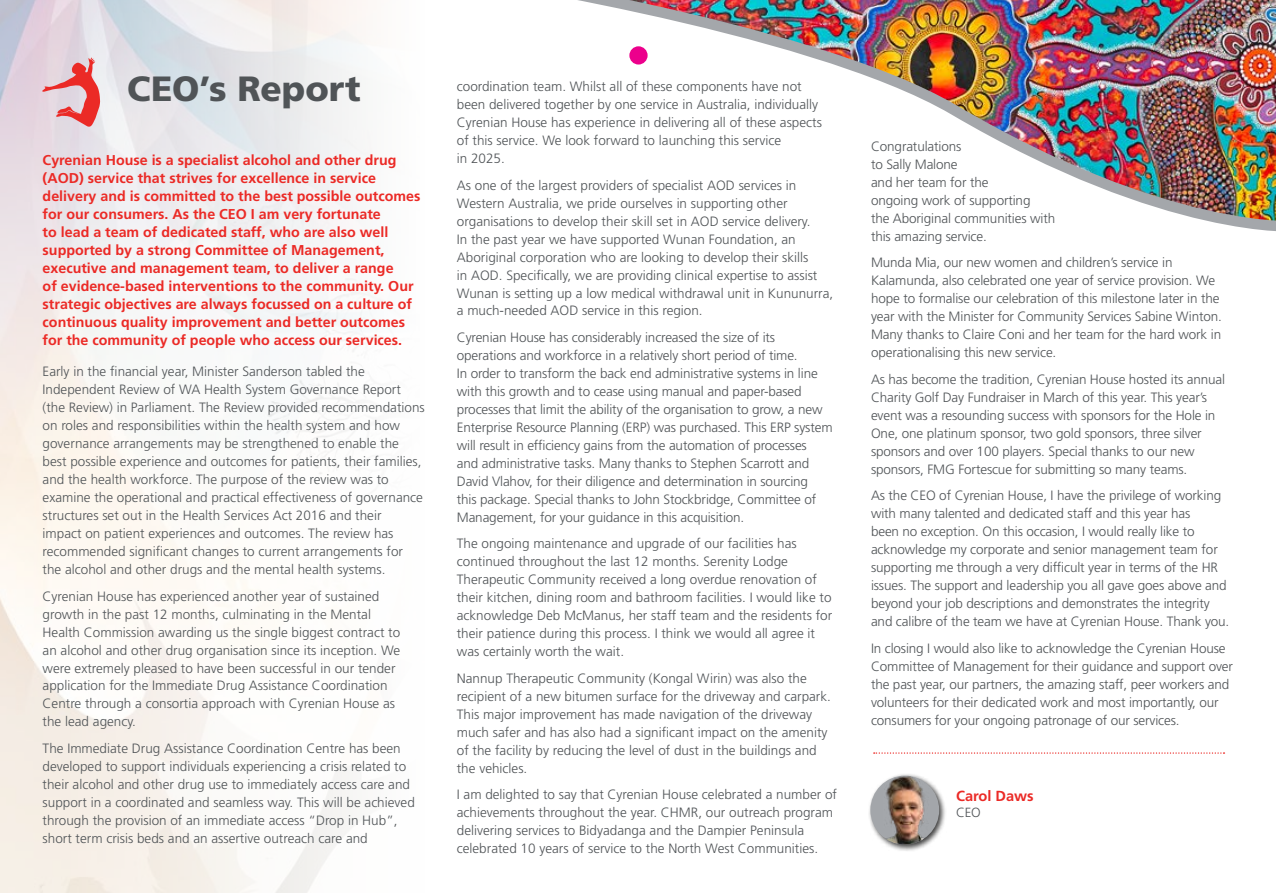
<style>
.page{position:relative;width:1276px;height:893px;background:#fff}
.page>*{position:absolute;margin:0;border:0;box-sizing:border-box;transform-origin:0 0}
.t1{font:900 35.1px "Frutiger LT Std";color:#505457}
.t2{font:700 14.55px "Frutiger LT Std";color:#eb2a26}
.t3{font:700 14.25px/18px "Frutiger LT Std";color:#eb2a26}
.t4{font:300 13.5px/18px "Frutiger LT Std";color:#505457}
.t5{font:300 13.35px "Frutiger LT Std";color:#505457}
</style>
<div class="page">
<svg style="left:874px;top:752px;width:350px;height:2px"></svg>
<svg style="left:42px;top:57px;width:58px;height:70px;background:#e5a0a4"></svg>
<img style="left:578px;top:0;width:698px;height:231px">
<div style="left:868px;top:773px;width:78px;height:78px;background:#000;opacity:.75"></div>
<img style="left:870px;top:776px;width:69px;height:68px;border-radius:34px">
<div style="left:629px;top:46px;width:18px;height:19px;background:#ec008c;border-radius:50%"></div>
<h1 class="t1" style="left:127px;top:67px;width:235px">CEO’s Report</h1>
<p class="t3" style="left:43px;top:151px;width:379px">Cyrenian House is a specialist alcohol and other drug (AOD) service that strives for excellence in service delivery and is committed to the best possible outcomes for our consumers. As the CEO I am very fortunate<br>to lead a team of dedicated staff, who are also well supported by a strong Committee of Management, executive and management team, to deliver a range<br>of evidence-based interventions to the community. Our strategic objectives are always focussed on a culture of continuous quality improvement and better outcomes for the community of people who access our services.</p>
<p class="t4" style="left:43px;top:363px;width:384px">Early in the financial year, Minister Sanderson tabled the Independent Review of WA Health System Governance Report (the Review) in Parliament. The Review provided recommendations on roles and responsibilities within the health system and how governance arrangements may be strengthened to enable the best possible experience and outcomes for patients, their families, and the health workforce. The purpose of the review was to examine the operational and practical effectiveness of governance structures set out in the Health Services Act 2016 and their<br>impact on patient experiences and outcomes. The review has recommended significant changes to current arrangements for the alcohol and other drugs and the mental health systems.</p>
<p class="t4" style="left:43px;top:587px;width:359px">Cyrenian House has experienced another year of sustained growth in the past 12 months, culminating in the Mental Health Commission awarding us the single biggest contract to an alcohol and other drug organisation since its inception. We were extremely pleased to have been successful in our tender application for the Immediate Drug Assistance Coordination Centre through a consortia approach with Cyrenian House as the lead agency.</p>
<p class="t4" style="left:43px;top:739px;width:374px">The Immediate Drug Assistance Coordination Centre has been developed to support individuals experiencing a crisis related to their alcohol and other drug use to immediately access care and support in a coordinated and seamless way. This will be achieved through the provision of an immediate access “Drop in Hub”, short term crisis beds and an assertive outreach care and</p>
<p class="t4" style="left:457px;top:78px;width:367px">coordination team. Whilst all of these components have not been delivered together by one service in Australia, individually Cyrenian House has experience in delivering all of these aspects of this service. We look forward to launching this service<br>in 2025.</p>
<p class="t4" style="left:457px;top:176px;width:378px">As one of the largest providers of specialist AOD services in Western Australia, we pride ourselves in supporting other organisations to develop their skill set in AOD service delivery.<br>In the past year we have supported Wunan Foundation, an Aboriginal corporation who are looking to develop their skills<br>in AOD. Specifically, we are providing clinical expertise to assist Wunan is setting up a low medical withdrawal unit in Kununurra, a much-needed AOD service in this region.</p>
<p class="t4" style="left:457px;top:329px;width:377px">Cyrenian House has considerably increased the size of its operations and workforce in a relatively short period of time.<br>In order to transform the back end administrative systems in line with this growth and to cease using manual and paper-based processes that limit the ability of the organisation to grow, a new Enterprise Resource Planning (ERP) was purchased. This ERP system will result in efficiency gains from the automation of processes<br>and administrative tasks. Many thanks to Stephen Scarrott and David Vlahov, for their diligence and determination in sourcing<br>this package. Special thanks to John Stockbridge, Committee of Management, for your guidance in this acquisition.</p>
<p class="t4" style="left:457px;top:535px;width:377px">The ongoing maintenance and upgrade of our facilities has continued throughout the last 12 months. Serenity Lodge Therapeutic Community received a long overdue renovation of their kitchen, dining room and bathroom facilities. I would like to acknowledge Deb McManus, her staff team and the residents for their patience during this process. I think we would all agree it was certainly worth the wait.</p>
<p class="t4" style="left:457px;top:669px;width:376px">Nannup Therapeutic Community (Kongal Wirin) was also the recipient of a new bitumen surface for the driveway and carpark.<br>This major improvement has made navigation of the driveway much safer and has also had a significant impact on the amenity of the facility by reducing the level of dust in the buildings and the vehicles.</p>
<p class="t4" style="left:457px;top:786px;width:382px">I am delighted to say that Cyrenian House celebrated a number of achievements throughout the year. CHMR, our outreach program delivering services to Bidyadanga and the Dampier Peninsula celebrated 10 years of service to the North West Communities.</p>
<p class="t4" style="left:871px;top:137px;width:186px">Congratulations<br>to Sally Malone<br>and her team for the<br>ongoing work of supporting<br>the Aboriginal communities with this amazing service.</p>
<p class="t4" style="left:871px;top:254px;width:352px">Munda Mia, our new women and children’s service in Kalamunda, also celebrated one year of service provision. We hope to formalise our celebration of this milestone later in the year with the Minister for Community Services Sabine Winton.<br>Many thanks to Claire Coni and her team for the hard work in operationalising this new service.</p>
<p class="t4" style="left:871px;top:370px;width:355px">As has become the tradition, Cyrenian House hosted its annual Charity Golf Day Fundraiser in March of this year. This year’s event was a resounding success with sponsors for the Hole in One, one platinum sponsor, two gold sponsors, three silver sponsors and over 100 players. Special thanks to our new sponsors, FMG Fortescue for submitting so many teams.</p>
<p class="t4" style="left:871px;top:487px;width:360px">As the CEO of Cyrenian House, I have the privilege of working with many talented and dedicated staff and this year has<br>been no exception. On this occasion, I would really like to acknowledge my corporate and senior management team for supporting me through a very difficult year in terms of the HR issues. The support and leadership you all gave goes above and beyond your job descriptions and demonstrates the integrity and calibre of the team we have at Cyrenian House. Thank you.</p>
<p class="t4" style="left:871px;top:639px;width:363px">In closing I would also like to acknowledge the Cyrenian House Committee of Management for their guidance and support over the past year, our partners, the amazing staff, peer workers and volunteers for their dedicated work and most importantly, our consumers for your ongoing patronage of our services.</p>
<p class="t2" style="left:956px;top:788px;width:79px">Carol Daws</p>
<p class="t5" style="left:956px;top:805px;width:26px">CEO</p>
</div>
